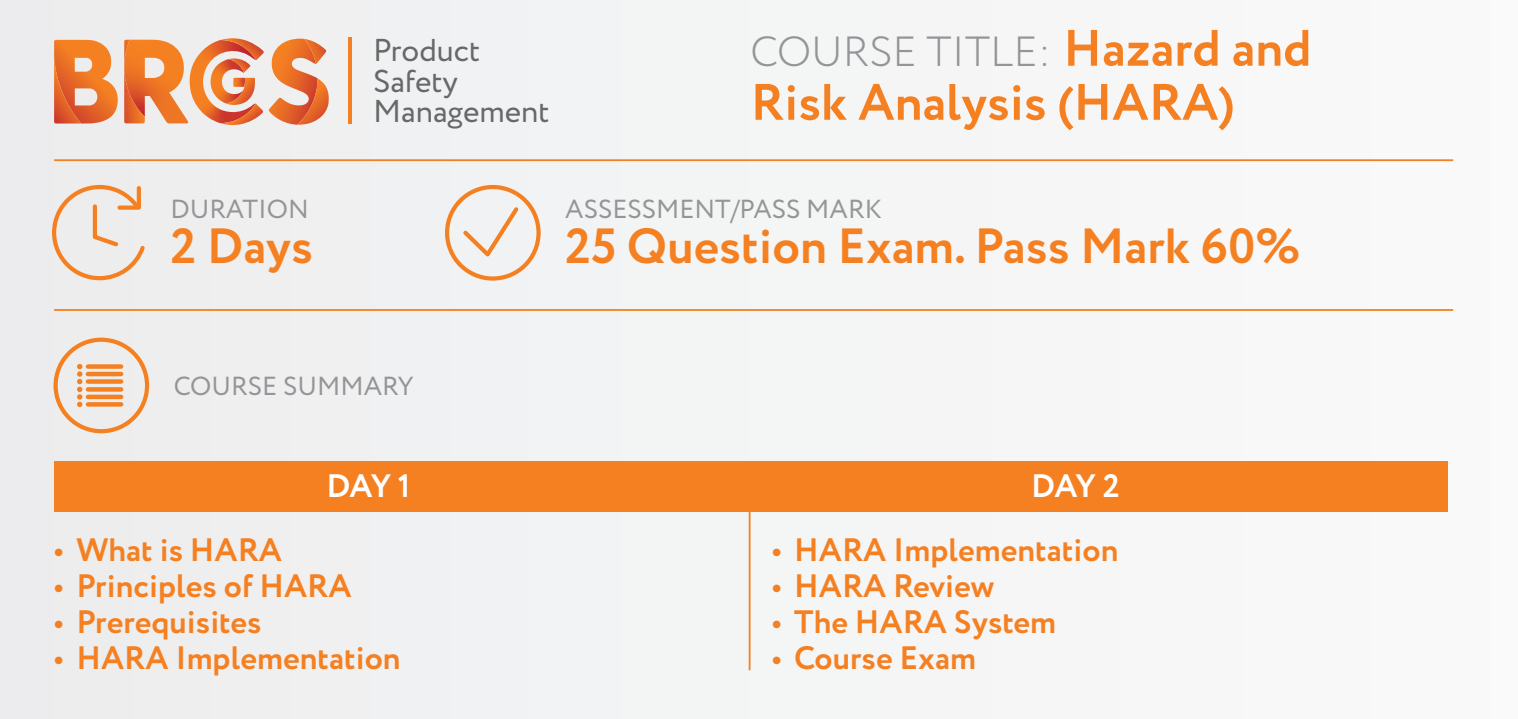
<style>
.page{position:relative;width:1518px;height:719px;background:#f4f5f5}
.page>*{position:absolute;margin:0;border:0;box-sizing:border-box;transform-origin:0 0}
.t1{font:700 51.07px "Circe";color:#f58021}
.t2{font:700 49.27px "Circe";color:#f58021}
.t3{font:300 42.07px "Circe";color:#939598}
.t4{font:700 32.4px "Circe";color:#f58021}
.t5{font:700 32.4px "Circe";letter-spacing:-.045em;color:#fff}
.t6{font:31.5px/30.8px "Circe";color:#666968}
.t7{font:26.1px "Circe";color:#939598}
.s1{font-weight:700;font-size:51.07px;color:#f58021}
</style>
<div class="page">
<svg style="left:54px;top:38px;width:275px;height:87px"></svg>
<hr style="left:348px;top:38px;width:3px;height:86px;background:#f58021">
<svg style="left:52px;top:184px;width:93px;height:97px"></svg>
<div style="left:445px;top:185px;width:96px;height:95px;border:4px solid #f58021;border-radius:50%"></div>
<svg style="left:459px;top:203px;width:60px;height:58px"></svg>
<div style="left:54px;top:337px;width:95px;height:96px;border:4px solid #f58021;border-radius:50%"></div>
<hr style="left:54px;top:159px;width:1399px;height:2px;background:#f58021">
<hr style="left:54px;top:309px;width:1399px;height:2px;background:#f58021">
<div style="left:88px;top:364px;width:33px;height:5px;background:#f58021"></div>
<hr style="left:88px;top:372px;width:33px;height:4px;background:#f58021">
<div style="left:88px;top:379px;width:33px;height:5px;background:#f58021"></div>
<svg style="left:88px;top:387px;width:33px;height:4px"></svg>
<div style="left:88px;top:394px;width:33px;height:5px;background:#f58021"></div>
<svg style="left:77px;top:364px;width:5px;height:43px"></svg>
<svg style="left:88px;top:402px;width:33px;height:4px"></svg>
<div style="left:54px;top:461px;width:1393px;height:50px;background:#f58021"></div>
<hr style="left:749px;top:496px;width:1px;height:174px;background:#f58021">
<p class="t7" style="left:170px;top:192px;width:140px">DURATION</p>
<h2 class="t2" style="left:170px;top:213px;width:144px">2 Days</h2>
<p class="t6" style="left:373px;top:36px;width:178px">Product<br>Safety<br>Management</p>
<p class="t3" style="left:751px;top:24px;width:562px">COURSE TITLE: <span class="s1">Hazard and</span></p>
<h1 class="t1" style="left:751px;top:68px;width:486px">Risk Analysis (HARA)</h1>
<p class="t7" style="left:565px;top:192px;width:318px">ASSESSMENT/PASS MARK</p>
<h2 class="t2" style="left:565px;top:213px;width:737px">25 Question Exam. Pass Mark 60%</h2>
<p class="t7" style="left:174px;top:369px;width:241px">COURSE SUMMARY</p>
<p class="t5" style="left:326px;top:464px;width:86px">DAY 1</p>
<p class="t5" style="left:1031px;top:464px;width:90px">DAY 2</p>
<p class="t4" style="left:54px;top:528px;width:229px">• What is HARA</p>
<p class="t4" style="left:54px;top:564px;width:299px">• Principles of HARA</p>
<p class="t4" style="left:54px;top:600px;width:209px">• Prerequisites</p>
<p class="t4" style="left:54px;top:636px;width:348px">• HARA Implementation</p>
<p class="t4" style="left:772px;top:528px;width:348px">• HARA Implementation</p>
<p class="t4" style="left:772px;top:564px;width:224px">• HARA Review</p>
<p class="t4" style="left:772px;top:600px;width:286px">• The HARA System</p>
<p class="t4" style="left:772px;top:636px;width:206px">• Course Exam</p>
</div>
